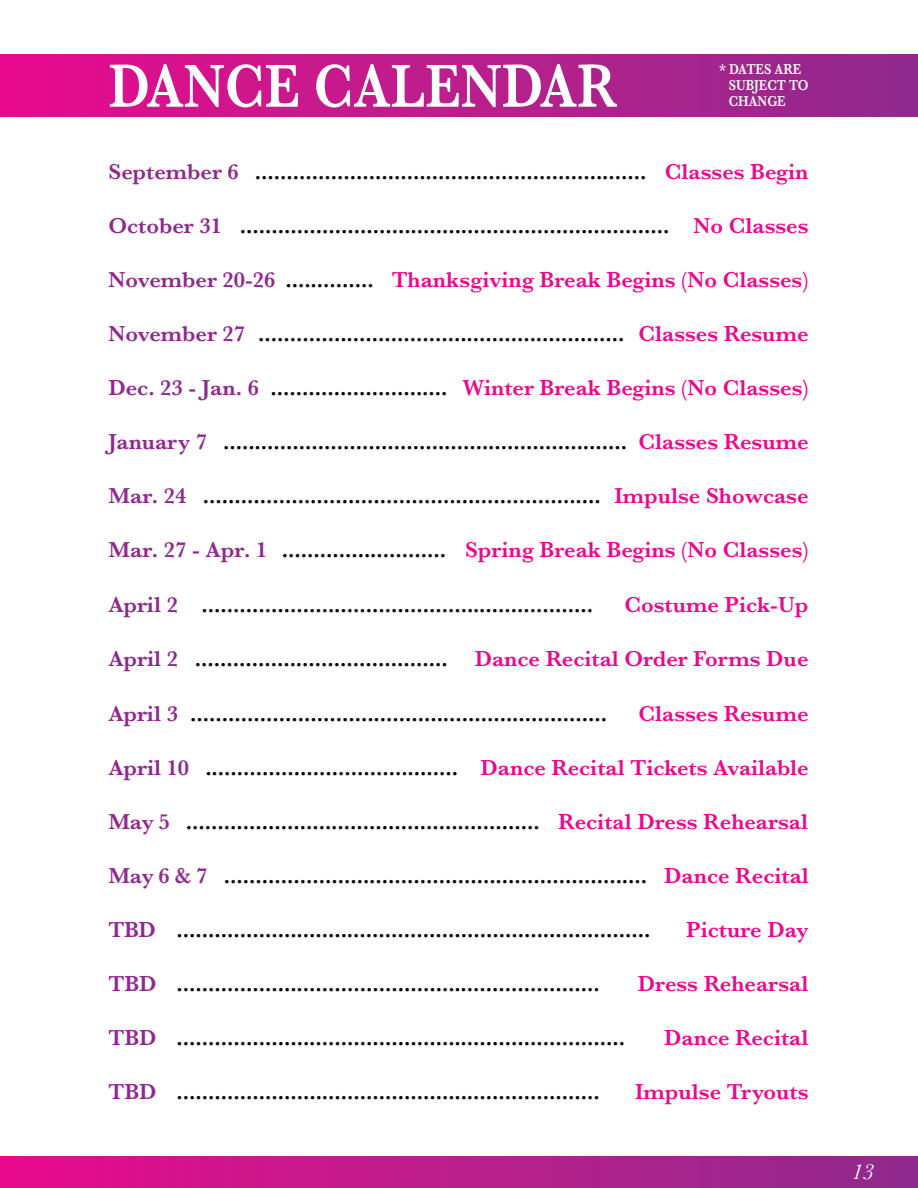
<style>
.page{position:relative;width:918px;height:1188px;background:#fff}
.page>*{position:absolute;margin:0;border:0;box-sizing:border-box;transform-origin:0 0}
.t1{font:600 63px "Baskerville";color:#fff;scale:.86 1}
.t2{font:600 22.5px "Baskerville";color:#040503}
.t3{font:600 22.5px "Baskerville";color:#ea098c}
.t4{font:italic 22.5px "Baskerville";color:#fff}
.t5{font:600 15px/16.2px "Baskerville";color:#fff;scale:.86 1}
.s1{color:#8f298e}
.s2{color:#ea098c}
</style>
<div class="page">
<div style="left:0;top:1157px;width:918px;height:31px;background:linear-gradient(to right,#e80d8c,#8f2c8d)"></div>
<div style="left:0;top:54px;width:918px;height:62px;background:linear-gradient(to right,#e80d8c,#8f2c8d)"></div>
<h1 class="t1" style="left:108px;top:42px;width:593px">DANCE CALENDAR</h1>
<p class="t5" style="left:729px;top:61px;width:94px;text-indent:-10px">* DATES ARE<br>SUBJECT TO<br>CHANGE</p>
<p class="t3" style="left:665px;top:156px;width:145px">Classes Begin</p>
<p class="t2" style="left:109px;top:210px;width:701px"><span class="s1">October 31</span> .................................................................... <span class="s2">No Classes</span></p>
<p class="t3" style="left:392px;top:264px;width:418px">Thanksgiving Break Begins (No Classes)</p>
<p class="t3" style="left:639px;top:318px;width:171px">Classes Resume</p>
<p class="t3" style="left:463px;top:372px;width:347px">Winter Break Begins (No Classes)</p>
<p class="t3" style="left:639px;top:426px;width:171px">Classes Resume</p>
<p class="t2" style="left:108px;top:156px;width:540px"><span class="s1">September 6</span> ..............................................................</p>
<p class="t2" style="left:108px;top:264px;width:267px"><span class="s1">November 20-26</span> ..............</p>
<p class="t2" style="left:108px;top:318px;width:518px"><span class="s1">November 27</span> ..........................................................</p>
<p class="t2" style="left:108px;top:372px;width:341px"><span class="s1">Dec. 23 - Jan. 6</span> ............................</p>
<p class="t2" style="left:108px;top:426px;width:520px"><span class="s1">January 7</span> ................................................................</p>
<p class="t2" style="left:108px;top:480px;width:701px"><span class="s1">Mar. 24</span> ............................................................... <span class="s2">Impulse Showcase</span></p>
<p class="t2" style="left:108px;top:534px;width:339px"><span class="s1">Mar. 27 - Apr. 1</span> ..........................</p>
<p class="t3" style="left:465px;top:534px;width:345px">Spring Break Begins (No Classes)</p>
<p class="t2" style="left:108px;top:589px;width:486px"><span class="s1">April 2</span> ..............................................................</p>
<p class="t3" style="left:624px;top:589px;width:186px">Costume Pick-Up</p>
<p class="t2" style="left:108px;top:643px;width:341px"><span class="s1">April 2</span> ........................................</p>
<p class="t3" style="left:475px;top:643px;width:335px">Dance Recital Order Forms Due</p>
<p class="t2" style="left:108px;top:697px;width:500px"><span class="s1">April 3</span> ..................................................................</p>
<p class="t3" style="left:639px;top:697px;width:171px">Classes Resume</p>
<p class="t2" style="left:108px;top:751px;width:351px"><span class="s1">April 10</span> ........................................</p>
<p class="t3" style="left:480px;top:751px;width:330px">Dance Recital Tickets Available</p>
<p class="t2" style="left:108px;top:806px;width:701px"><span class="s1">May 5</span> ........................................................ <span class="s2">Recital Dress Rehearsal</span></p>
<p class="t2" style="left:108px;top:860px;width:702px"><span class="s1">May 6 &amp; 7</span> ................................................................... <span class="s2">Dance Recital</span></p>
<p class="t3" style="left:686px;top:914px;width:124px">Picture Day</p>
<p class="t3" style="left:638px;top:968px;width:172px">Dress Rehearsal</p>
<p class="t3" style="left:664px;top:1022px;width:146px">Dance Recital</p>
<p class="t3" style="left:635px;top:1076px;width:175px">Impulse Tryouts</p>
<p class="t2" style="left:108px;top:914px;width:543px"><span class="s1">TBD</span> ...........................................................................</p>
<p class="t2" style="left:108px;top:968px;width:493px"><span class="s1">TBD</span> ...................................................................</p>
<p class="t2" style="left:109px;top:1022px;width:518px"><span class="s1">TBD</span> .......................................................................</p>
<p class="t2" style="left:109px;top:1076px;width:493px"><span class="s1">TBD</span> ...................................................................</p>
<p class="t4" style="left:852px;top:1157px;width:24px">13</p>
</div>
